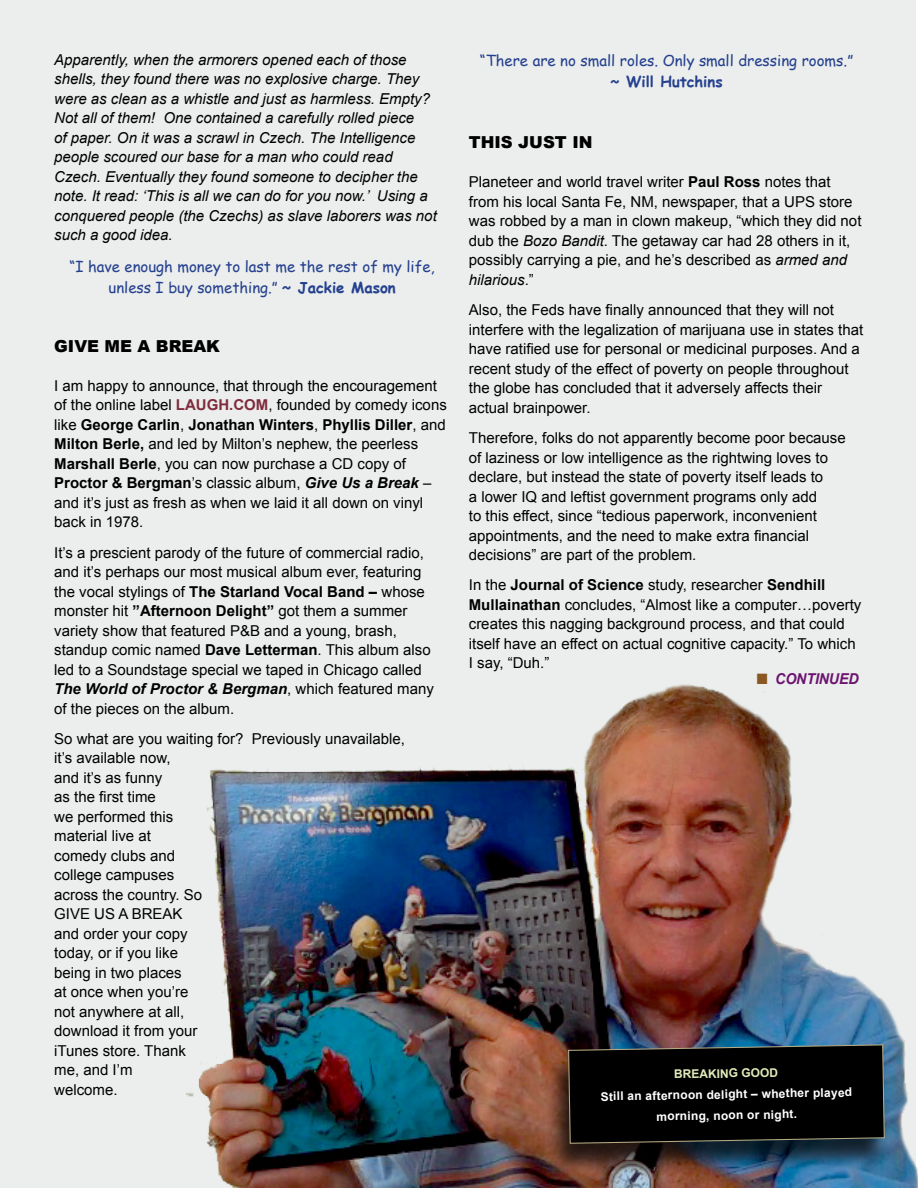
<style>
.page{position:relative;width:918px;height:1188px;background:#fff}
.page>*{position:absolute;margin:0;border:0;box-sizing:border-box;transform-origin:0 0}
.t1{font:900 16.5px "Arial";color:#000}
.t2{font:15px/19.5px "Arial";color:#000}
.t3{font:italic 15px/19.5px "Arial";color:#000}
.t4{font:15px/21px "Comic Sans MS";color:#25408f;text-align:center}
.t5{font:700 15px "Comic Sans MS";color:#25408f}
.t6{font:italic 700 15px "Arial";letter-spacing:-.01em;color:#6d1470;scale:.95 1}
.t7{font:700 12px/21px "Arial";color:#fff;text-align:center}
.t8{font:700 12px "Arial";color:#e0ecb9}
.s1{font-weight:700}
.s2{font-weight:700;color:#802c3d}
.s3{font-weight:700;font-style:italic}
.s4{font-style:italic}
.s5{color:#895722}
</style>
<div class="page">
<div style="left:0;top:0;width:916px;height:1188px;background:#ebeeec"></div>
<img style="left:187px;top:684px;width:731px;height:503px">
<div style="left:546px;top:1049px;width:346px;height:128px;background:#000;opacity:.75"></div>
<svg style="left:568px;top:1044px;width:317px;height:100px;background:#070808"></svg>
<p class="t3" style="left:54px;top:50px;width:384px">Apparently, when the armorers opened each of those shells, they found there was no explosive charge. They were as clean as a whistle and just as harmless. Empty?<br>Not all of them! One contained a carefully rolled piece<br>of paper. On it was a scrawl in Czech. The Intelligence people scoured our base for a man who could read Czech. Eventually they found someone to decipher the note. It read: ‘This is all we can do for you now.’ Using a conquered people (the Czechs) as slave laborers was not such a good idea.</p>
<p class="t4" style="left:70px;top:256px;width:367px">“I have enough money to last me the rest of my life, unless I buy something.” <span class="s1">~ Jackie Mason</span></p>
<p class="t1" style="left:54px;top:337px;width:167px">GIVE ME A BREAK</p>
<p class="t2" style="left:54px;top:376px;width:394px">I am happy to announce, that through the encouragement of the online label <span class="s2">LAUGH.COM</span>, founded by comedy icons like <span class="s1">George Carlin</span>, <span class="s1">Jonathan Winters</span>, <span class="s1">Phyllis Diller</span>, and <span class="s1">Milton Berle,</span> and led by Milton’s nephew, the peerless <span class="s1">Marshall Berle</span>, you can now purchase a CD copy of <span class="s1">Proctor &amp; Bergman</span>’s classic album, <span class="s3">Give Us a Break</span> – and it’s just as fresh as when we laid it all down on vinyl back in 1978.</p>
<p class="t2" style="left:54px;top:543px;width:381px">It’s a prescient parody of the future of commercial radio, and it’s perhaps our most musical album ever, featuring the vocal stylings of <span class="s1">The Starland Vocal Band –</span> whose monster hit <span class="s1">”Afternoon Delight”</span> got them a summer variety show that featured P&amp;B and a young, brash, standup comic named <span class="s1">Dave Letterman</span>. This album also led to a Soundstage special we taped in Chicago called <span class="s3">The World of Proctor &amp; Bergman</span>, which featured many of the pieces on the album.</p>
<p class="t2" style="left:54px;top:729px;width:352px">So what are you waiting for? Previously unavailable, it’s available now,<br>and it’s as funny<br>as the first time<br>we performed this<br>material live at<br>comedy clubs and<br>college campuses<br>across the country. So<br>GIVE US A BREAK<br>and order your copy<br>today, or if you like<br>being in two places<br>at once when you’re<br>not anywhere at all,<br>download it from your<br>iTunes store. Thank<br>me, and I’m<br>welcome.</p>
<p class="t4" style="left:480px;top:50px;width:375px">“There are no small roles. Only small dressing rooms.”</p>
<p class="t5" style="left:610px;top:70px;width:114px">~ Will Hutchins</p>
<p class="t1" style="left:469px;top:133px;width:125px">THIS JUST IN</p>
<p class="t2" style="left:469px;top:173px;width:394px">Planeteer and world travel writer <span class="s1">Paul Ross</span> notes that from his local Santa Fe, NM, newspaper, that a UPS store was robbed by a man in clown makeup, “which they did not dub the <span class="s4">Bozo Bandit</span>. The getaway car had 28 others in it, possibly carrying a pie, and he’s described as <span class="s4">armed and hilarious</span>.”</p>
<p class="t2" style="left:469px;top:300px;width:396px">Also, the Feds have finally announced that they will not interfere with the legalization of marijuana use in states that have ratified use for personal or medicinal purposes. And a recent study of the effect of poverty on people throughout the globe has concluded that it adversely affects their actual brainpower.</p>
<p class="t2" style="left:469px;top:428px;width:378px">Therefore, folks do not apparently become poor because of laziness or low intelligence as the rightwing loves to declare, but instead the state of poverty itself leads to<br>a lower IQ and leftist government programs only add<br>to this effect, since “tedious paperwork, inconvenient appointments, and the need to make extra financial decisions” are part of the problem.</p>
<p class="t2" style="left:469px;top:576px;width:394px">In the <span class="s1">Journal of Science</span> study, researcher <span class="s1">Sendhill Mullainathan</span> concludes, “Almost like a computer…poverty creates this nagging background process, and that could itself have an effect on actual cognitive capacity.” To which I say, “Duh.”</p>
<p class="t6" style="left:757px;top:668px;width:109px"><span class="s5">■</span> CONTINUED</p>
<p class="t8" style="left:674px;top:1066px;width:106px;rotate:-1deg">BREAKING GOOD</p>
<p class="t7" style="left:601px;top:1086px;width:253px;rotate:-1deg">Still an afternoon delight – whether played morning, noon or night.</p>
</div>
